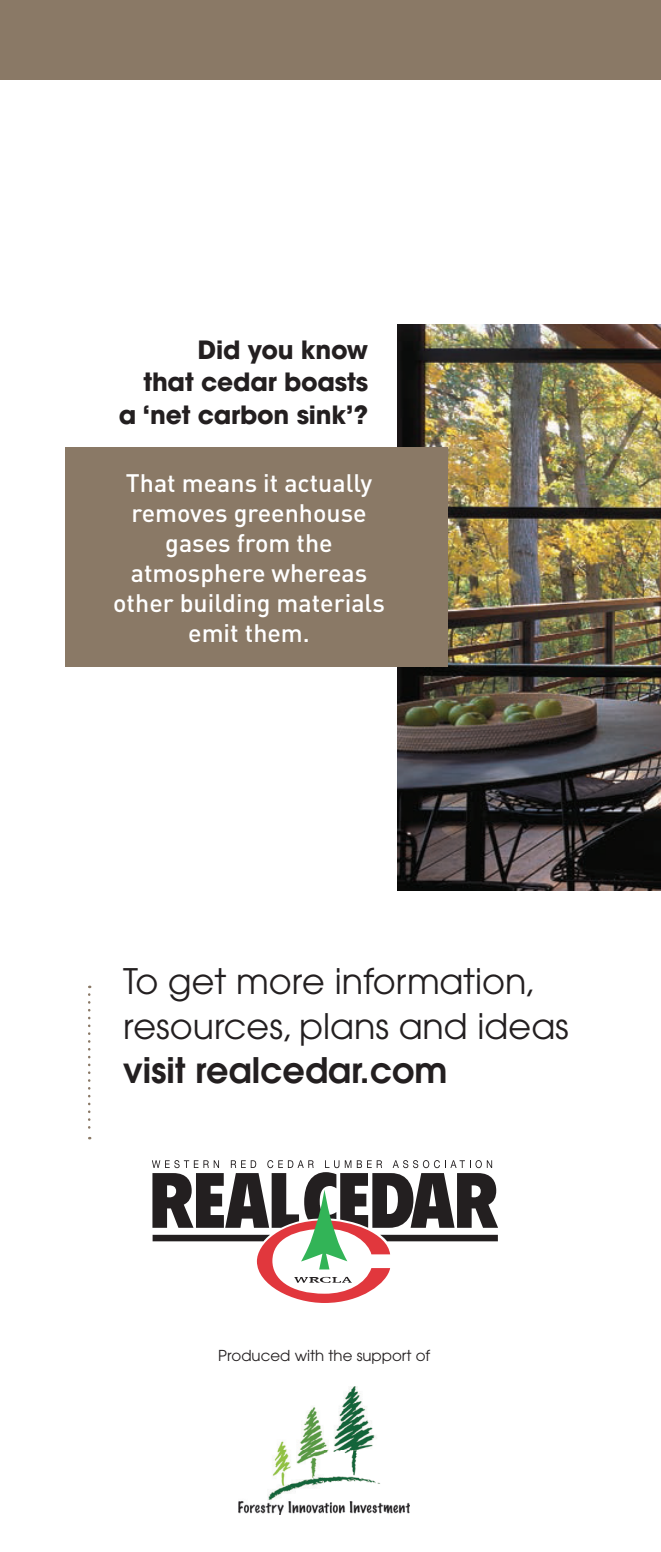
<style>
.page{position:relative;width:661px;height:1552px;background:#fff}
.page>*{position:absolute;margin:0;border:0;box-sizing:border-box;transform-origin:0 0}
.t1{font:35px/44.5px "Avant Garde";color:#231f20}
.t2{font:600 35px "Avant Garde";color:#231f20}
.t3{font:500 25px/30px "DIN Pro";color:#fff;text-align:center}
.t4{font:700 25px/32.5px "Avant Garde";letter-spacing:-.01em;color:#231f20;text-align:right}
.t5{font:15px "Avant Garde";color:#231f20}
</style>
<div class="page">
<div style="left:0;top:0;width:661px;height:80px;background:#8a7966"></div>
<img style="left:397px;top:325px;width:264px;height:565px">
<svg style="left:152px;top:1160px;width:346px;height:143px"></svg>
<svg style="left:88px;top:994px;width:2px;height:145px"></svg>
<div style="left:65px;top:447px;width:383px;height:220px;background:#8a7966"></div>
<img style="left:238px;top:1386px;width:172px;height:128px">
<p class="t4" style="left:119px;top:333px;width:251px">Did you know<br>that cedar boasts<br>a ‘net carbon sink’?</p>
<p class="t3" style="left:113px;top:467px;width:273px">That means it actually removes greenhouse gases from the atmosphere whereas other building materials emit them.</p>
<h1 class="t1" style="left:123px;top:959px;width:447px">To get more information, resources, plans and ideas</h1>
<h1 class="t2" style="left:123px;top:1047px;width:326px">visit realcedar.com</h1>
<p class="t5" style="left:218px;top:1346px;width:214px">Produced with the support of</p>
</div>
